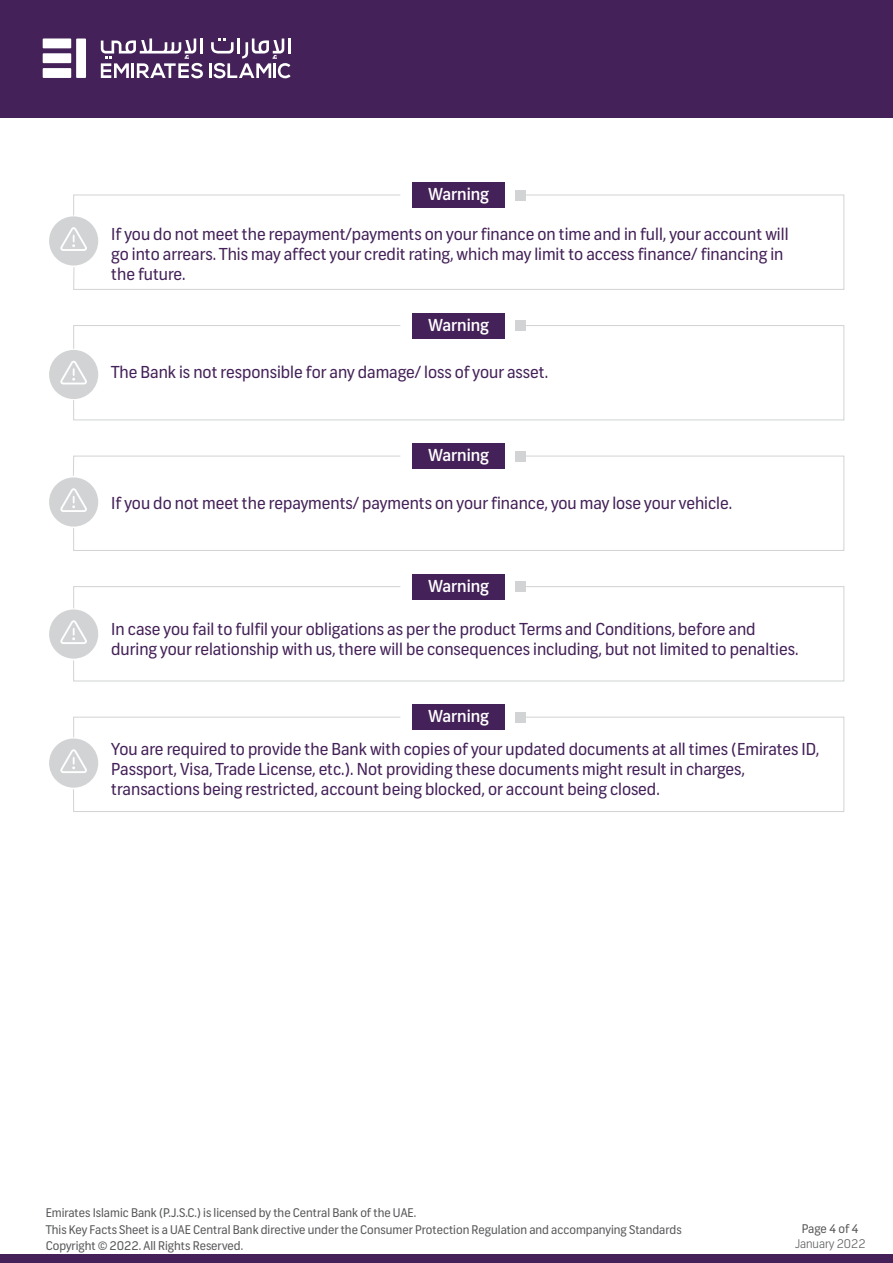
<style>
.page{position:relative;width:893px;height:1263px;background:#fff}
.page>*{position:absolute;margin:0;border:0;box-sizing:border-box;transform-origin:0 0}
.t1{font:16.5px/19.8px "Frank";color:#442158}
.t2{font:500 16.5px "Frank";color:#fff}
.t3{font:12px/16.5px "Frank";color:#58595b}
.t4{font:300 12px "Frank";color:#58595b}
</style>
<div class="page">
<div style="left:0;top:0;width:893px;height:118px;background:#442158"></div>
<div style="left:0;top:1254px;width:893px;height:9px;background:#442158"></div>
<div style="left:43px;top:38px;width:28px;height:10px;background:#fff"></div>
<div style="left:76px;top:39px;width:10px;height:39px;background:#fff"></div>
<div style="left:43px;top:53px;width:28px;height:10px;background:#fff"></div>
<div style="left:43px;top:68px;width:28px;height:10px;background:#fff"></div>
<svg style="left:101px;top:39px;width:102px;height:39px"></svg>
<svg style="left:209px;top:39px;width:82px;height:39px"></svg>
<svg style="left:73px;top:194px;width:772px;height:96px"></svg>
<div style="left:413px;top:182px;width:92px;height:26px;background:#442158"></div>
<div style="left:516px;top:190px;width:10px;height:10px;background:#d1d3d4"></div>
<div style="left:49px;top:216px;width:49px;height:50px;background:#d1d3d4;border-radius:50%"></div>
<svg style="left:60px;top:227px;width:27px;height:24px"></svg>
<svg style="left:73px;top:324px;width:772px;height:97px"></svg>
<div style="left:413px;top:313px;width:92px;height:25px;background:#442158"></div>
<div style="left:516px;top:320px;width:10px;height:11px;background:#d1d3d4"></div>
<div style="left:49px;top:350px;width:49px;height:49px;background:#d1d3d4;border-radius:50%"></div>
<svg style="left:60px;top:360px;width:27px;height:24px"></svg>
<svg style="left:73px;top:455px;width:772px;height:96px"></svg>
<div style="left:413px;top:443px;width:92px;height:26px;background:#442158"></div>
<div style="left:516px;top:451px;width:10px;height:10px;background:#d1d3d4"></div>
<div style="left:49px;top:477px;width:49px;height:50px;background:#d1d3d4;border-radius:50%"></div>
<svg style="left:60px;top:488px;width:27px;height:24px"></svg>
<svg style="left:73px;top:586px;width:772px;height:96px"></svg>
<div style="left:413px;top:574px;width:92px;height:25px;background:#442158"></div>
<div style="left:516px;top:581px;width:10px;height:11px;background:#d1d3d4"></div>
<div style="left:49px;top:609px;width:49px;height:50px;background:#d1d3d4;border-radius:50%"></div>
<svg style="left:60px;top:620px;width:27px;height:24px"></svg>
<svg style="left:73px;top:716px;width:772px;height:96px"></svg>
<div style="left:413px;top:704px;width:92px;height:26px;background:#442158"></div>
<div style="left:516px;top:712px;width:10px;height:10px;background:#d1d3d4"></div>
<div style="left:49px;top:738px;width:49px;height:50px;background:#d1d3d4;border-radius:50%"></div>
<svg style="left:60px;top:749px;width:27px;height:24px"></svg>
<p class="t2" style="left:428px;top:184px;width:62px">Warning</p>
<p class="t1" style="left:111px;top:225px;width:679px">If you do not meet the repayment/payments on your finance on time and in full, your account will go into arrears. This may affect your credit rating, which may limit to access finance/ financing in the future.</p>
<p class="t2" style="left:428px;top:315px;width:62px">Warning</p>
<p class="t1" style="left:111px;top:363px;width:438px">The Bank is not responsible for any damage/ loss of your asset.</p>
<p class="t2" style="left:428px;top:445px;width:62px">Warning</p>
<p class="t1" style="left:111px;top:494px;width:622px">If you do not meet the repayments/ payments on your finance, you may lose your vehicle.</p>
<p class="t2" style="left:428px;top:576px;width:62px">Warning</p>
<p class="t1" style="left:111px;top:619px;width:689px">In case you fail to fulfil your obligations as per the product Terms and Conditions, before and during your relationship with us, there will be consequences including, but not limited to penalties.</p>
<p class="t2" style="left:428px;top:706px;width:62px">Warning</p>
<p class="t1" style="left:111px;top:739px;width:709px">You are required to provide the Bank with copies of your updated documents at all times (Emirates ID,<br>Passport, Visa, Trade License, etc.). Not providing these documents might result in charges, transactions being restricted, account being blocked, or account being closed.</p>
<p class="t3" style="left:46px;top:1205px;width:637px">Emirates Islamic Bank (P.J.S.C.) is licensed by the Central Bank of the UAE.<br>This Key Facts Sheet is a UAE Central Bank directive under the Consumer Protection Regulation and accompanying Standards<br>Copyright © 2022. All Rights Reserved.</p>
<p class="t3" style="left:802px;top:1220px;width:58px">Page 4 of 4</p>
<p class="t4" style="left:795px;top:1236px;width:72px">January 2022</p>
</div>
